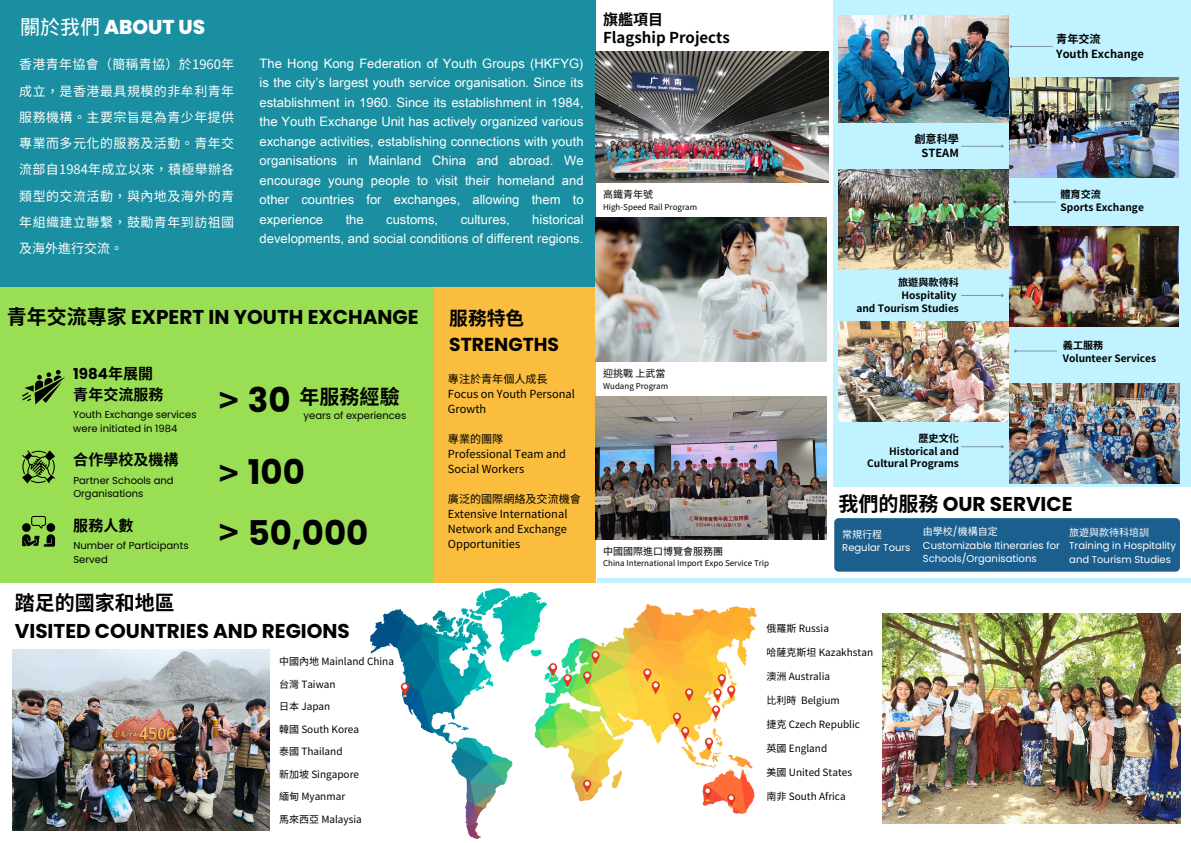
<style>
.page{position:relative;width:1191px;height:843px;background:#fff}
.page>*{position:absolute;margin:0;border:0;box-sizing:border-box;transform-origin:0 0}
.t1{font:700 34px "Poppins";color:#000}
.t2{font:700 34px "Noto Sans TC";color:#000}
.t3{font:700 20px/27.8px "Poppins";color:#000}
.t4{font:800 20px "Poppins";color:#fff}
.t5{font:700 20px "Noto Sans CJ Ksc";color:#000}
.t6{font:700 18.8px/26px "Poppins";color:#000}
.t7{font:700 15px/21px "Noto Sans CJ Ksc";color:#000}
.t8{font:700 15px/18.8px "Noto Sans TC";color:#000}
.t9{font:13px/19.5px "Arial Unicode MS";color:#fff;text-align:justify}
.t10{font:13px/26.2px "Noto Sans TC";letter-spacing:.04em;color:#fff;text-align:justify}
.t11{font:11.1px/15px "Noto Sans TC";color:#000}
.t12{font:700 11.1px/14.2px "Noto Sans TC";color:#000;text-align:right}
.t13{font:700 10.1px "Noto Sans TC";color:#000}
.t14{font:10px "Noto Sans TC";color:#000}
.t15{font:10px/13.5px "Poppins";color:#000}
.t16{font:10px/13.5px "Poppins";color:#fff}
.t17{font:10px "Noto Sans CJ Ksc";color:#fff}
.t18{font:8px "Noto Sans TC";color:#000}
.s1{font-family:"Wen Quan Yi Micro Hei";font-weight:400}
.s2{font-family:"Noto Sans CJ Ksc"}
.s3{font-family:"Poppins"}
.s4{font-family:"Noto Sans TC"}
</style>
<div class="page">
<div style="left:0;top:0;width:595px;height:289px;background:#1a8fa1"></div>
<div style="left:0;top:287px;width:451px;height:295px;background:#99de53"></div>
<div style="left:434px;top:287px;width:161px;height:295px;background:#fabd3d"></div>
<div style="left:597px;top:0;width:593px;height:582px;background:#c0f3ff"></div>
<div style="left:597px;top:0;width:235px;height:577px;background:#fff"></div>
<img style="left:838px;top:170px;width:169px;height:99px">
<img style="left:1008px;top:77px;width:170px;height:100px">
<img style="left:882px;top:613px;width:297px;height:210px">
<img style="left:13px;top:649px;width:256px;height:181px">
<img style="left:838px;top:321px;width:169px;height:100px">
<img style="left:838px;top:16px;width:169px;height:106px">
<img style="left:1008px;top:226px;width:170px;height:100px">
<svg style="left:22px;top:369px;width:43px;height:35px"></svg>
<svg style="left:22px;top:450px;width:33px;height:33px"></svg>
<svg style="left:22px;top:515px;width:33px;height:31px"></svg>
<img style="left:371px;top:588px;width:385px;height:250px">
<svg style="left:549px;top:663px;width:8px;height:14px"></svg>
<svg style="left:563px;top:674px;width:8px;height:14px"></svg>
<svg style="left:583px;top:671px;width:8px;height:14px"></svg>
<svg style="left:591px;top:651px;width:8px;height:14px"></svg>
<svg style="left:400px;top:682px;width:9px;height:14px"></svg>
<svg style="left:643px;top:668px;width:16px;height:27px"></svg>
<svg style="left:685px;top:688px;width:8px;height:14px"></svg>
<svg style="left:583px;top:779px;width:8px;height:14px"></svg>
<svg style="left:711px;top:674px;width:24px;height:48px"></svg>
<svg style="left:672px;top:712px;width:17px;height:28px"></svg>
<svg style="left:704px;top:737px;width:9px;height:14px"></svg>
<svg style="left:703px;top:786px;width:8px;height:14px"></svg>
<svg style="left:727px;top:793px;width:8px;height:15px"></svg>
<img style="left:595px;top:51px;width:233px;height:131px">
<img style="left:595px;top:217px;width:231px;height:144px">
<img style="left:595px;top:396px;width:231px;height:143px">
<div style="left:832px;top:487px;width:358px;height:90px;background:#fff"></div>
<div style="left:834px;top:518px;width:345px;height:53px;background:#1a5f8e;border-radius:4px"></div>
<img style="left:1009px;top:384px;width:170px;height:99px">
<img style="left:853px;top:321px;width:109px;height:34px">
<hr style="left:961px;top:146px;width:40px;height:1px;background:#7f97ab">
<svg style="left:999px;top:144px;width:5px;height:4px"></svg>
<hr style="left:961px;top:295px;width:40px;height:1px;background:#7f97ab">
<hr style="left:961px;top:446px;width:40px;height:1px;background:#7f97ab">
<svg style="left:999px;top:445px;width:5px;height:4px"></svg>
<hr style="left:1011px;top:46px;width:41px;height:1px;background:#7f97ab">
<svg style="left:1008px;top:44px;width:5px;height:5px"></svg>
<hr style="left:1015px;top:201px;width:41px;height:1px;background:#7f97ab">
<hr style="left:1016px;top:350px;width:40px;height:1px;background:#7f97ab">
<img style="left:1056px;top:288px;width:103px;height:118px">
<img style="left:1048px;top:201px;width:98px;height:54px">
<svg style="left:899px;top:114px;width:65px;height:33px"></svg>
<svg style="left:1051px;top:46px;width:96px;height:46px"></svg>
<p class="t4" style="left:20px;top:13px;width:186px"><span class="s1">關於我們</span> ABOUT US</p>
<p class="t10" style="left:19px;top:51px;width:216px">香港青年協會（簡稱青協）於1960年成立，是香港最具規模的非牟利青年服務機構。主要宗旨是為青少年提供專業而多元化的服務及活動。青年交流部自 1984年成立以來，積極舉辦各類型的交流活動，與內地及海外的青年組織建立聯繫，鼓勵青年到訪祖國及海外進行交流。</p>
<h6 class="t9" style="left:259px;top:53px;width:325px">The Hong Kong Federation of Youth Groups (HKFYG) is the city’s largest youth service organisation. Since its establishment in 1960. Since its establishment in 1984, the Youth Exchange Unit has actively organized various exchange activities, establishing connections with youth organisations in Mainland China and abroad. We encourage young people to visit their homeland and other countries for exchanges, allowing them to experience</h6>
<h6 class="t9" style="left:259px;top:209px;width:325px;text-align:right">historical<br>developments, and social conditions of different regions.</h6>
<h6 class="t9" style="left:345px;top:209px;width:20px">the</h6>
<h6 class="t9" style="left:386px;top:209px;width:53px">customs,</h6>
<h6 class="t9" style="left:460px;top:209px;width:51px">cultures,</h6>
<p class="t3" style="left:7px;top:303px;width:413px"><span class="s2">青年交流專家</span> EXPERT IN YOUTH EXCHANGE</p>
<p class="t7" style="left:73px;top:362px;width:91px"><span class="s3">1984</span>年展開青年交流服務</p>
<p class="t15" style="left:73px;top:407px;width:125px">Youth Exchange services</p>
<p class="t15" style="left:73px;top:421px;width:106px">were initiated in 1984</p>
<p class="t7" style="left:73px;top:448px;width:106px">合作學校及機構</p>
<p class="t15" style="left:73px;top:473px;width:102px">Partner Schools and<br>Organisations</p>
<p class="t7" style="left:73px;top:514px;width:61px">服務人數</p>
<p class="t15" style="left:73px;top:539px;width:117px">Number of Participants<br>Served</p>
<p class="t1" style="left:219px;top:376px;width:73px"><span class="s4">&gt;</span> 30</p>
<p class="t5" style="left:299px;top:380px;width:101px">年服務經驗</p>
<p class="t15" style="left:303px;top:408px;width:104px">years of experiences</p>
<p class="t2" style="left:219px;top:446px;width:22px">&gt;</p>
<p class="t1" style="left:248px;top:447px;width:59px">100</p>
<p class="t1" style="left:219px;top:509px;width:151px"><span class="s4">&gt;</span> 50,000</p>
<p class="t3" style="left:15px;top:589px;width:336px"><span class="s2">踏足的國家和地區<br></span>VISITED COUNTRIES AND REGIONS</p>
<p class="t14" style="left:279px;top:653px;width:116px">中國內地 Mainland China</p>
<h2 class="t14" style="left:279px;top:676px;width:58px">台灣 Taiwan</h2>
<p class="t14" style="left:279px;top:698px;width:53px">日本 Japan</p>
<h4 class="t14" style="left:279px;top:721px;width:81px">韓國 South Korea</h4>
<p class="t14" style="left:279px;top:743px;width:65px">泰國 Thailand</p>
<p class="t14" style="left:279px;top:766px;width:81px">新加坡 Singapore</p>
<p class="t14" style="left:279px;top:788px;width:68px">緬甸 Myanmar</p>
<p class="t14" style="left:279px;top:811px;width:84px">馬來西亞 Malaysia</p>
<p class="t6" style="left:449px;top:305px;width:111px"><span class="s2">服務特色<br></span>STRENGTHS</p>
<p class="t11" style="left:448px;top:370px;width:100px">專注於青年個人成長</p>
<p class="t11" style="left:448px;top:385px;width:129px">Focus on Youth Personal<br>Growth</p>
<p class="t11" style="left:448px;top:430px;width:57px">專業的團隊</p>
<p class="t11" style="left:448px;top:445px;width:120px">Professional Team and<br>Social Workers</p>
<p class="t11" style="left:448px;top:490px;width:134px">廣泛的國際網絡及交流機會</p>
<p class="t11" style="left:448px;top:505px;width:121px;text-align:justify">Extensive International Network and Exchange Opportunities</p>
<p class="t8" style="left:603px;top:9px;width:128px">旗艦項目<br>Flagship Projects</p>
<p class="t14" style="left:603px;top:186px;width:51px">高鐵青年號</p>
<p class="t18" style="left:603px;top:200px;width:95px">High-Speed Rail Program</p>
<p class="t14" style="left:603px;top:365px;width:64px">迎挑戰上武當</p>
<p class="t18" style="left:603px;top:379px;width:67px">Wudang Program</p>
<p class="t14" style="left:603px;top:543px;width:121px">中國國際進口博覽會服務團</p>
<p class="t18" style="left:603px;top:556px;width:167px">China International Import Expo Service Trip</p>
<h2 class="t12" style="left:914px;top:131px;width:46px">創意科學<br>STEAM</h2>
<p class="t13" style="left:898px;top:274px;width:62px">旅遊與款待科</p>
<p class="t13" style="left:901px;top:287px;width:57px">Hospitality</p>
<p class="t13" style="left:856px;top:300px;width:104px">and Tourism Studies</p>
<h4 class="t13" style="left:918px;top:430px;width:42px">歷史文化</h4>
<p class="t13" style="left:889px;top:442px;width:71px">Historical and</p>
<p class="t13" style="left:867px;top:455px;width:93px">Cultural Programs</p>
<p class="t12" style="left:1056px;top:32px;width:46px">青年交流</p>
<p class="t12" style="left:1056px;top:46px;width:89px">Youth Exchange</p>
<h1 class="t13" style="left:1060px;top:186px;width:42px">體育交流</h1>
<h1 class="t13" style="left:1060px;top:199px;width:85px">Sports Exchange</h1>
<p class="t13" style="left:1062px;top:337px;width:42px">義工服務</p>
<p class="t13" style="left:1062px;top:350px;width:95px">Volunteer Services</p>
<p class="t3" style="left:838px;top:490px;width:235px"><span class="s2">我們的服務</span> OUR SERVICE</p>
<p class="t17" style="left:842px;top:526px;width:41px">常規行程</p>
<p class="t16" style="left:842px;top:541px;width:70px">Regular Tours</p>
<p class="t17" style="left:922px;top:523px;width:76px">由學校<span class="s3">/</span>機構自定</p>
<p class="t16" style="left:922px;top:538px;width:138px">Customizable Itineraries for<br>Schools/Organisations</p>
<p class="t17" style="left:1069px;top:524px;width:81px">旅遊與款待科培訓</p>
<p class="t16" style="left:1069px;top:539px;width:108px">Training in Hospitality</p>
<p class="t16" style="left:1069px;top:552px;width:103px">and Tourism Studies</p>
<h3 class="t14" style="left:766px;top:620px;width:64px">俄羅斯 Russia</h3>
<p class="t14" style="left:766px;top:644px;width:108px">哈薩克斯坦 Kazakhstan</p>
<p class="t14" style="left:766px;top:668px;width:65px">澳洲 Australia</p>
<p class="t14" style="left:766px;top:692px;width:75px">比利時 Belgium</p>
<h4 class="t14" style="left:766px;top:716px;width:95px">捷克 Czech Republic</h4>
<h4 class="t14" style="left:766px;top:740px;width:62px">英國 England</h4>
<p class="t14" style="left:766px;top:764px;width:87px">美國 United States</p>
<h4 class="t14" style="left:766px;top:788px;width:81px">南非 South Africa</h4>
</div>
